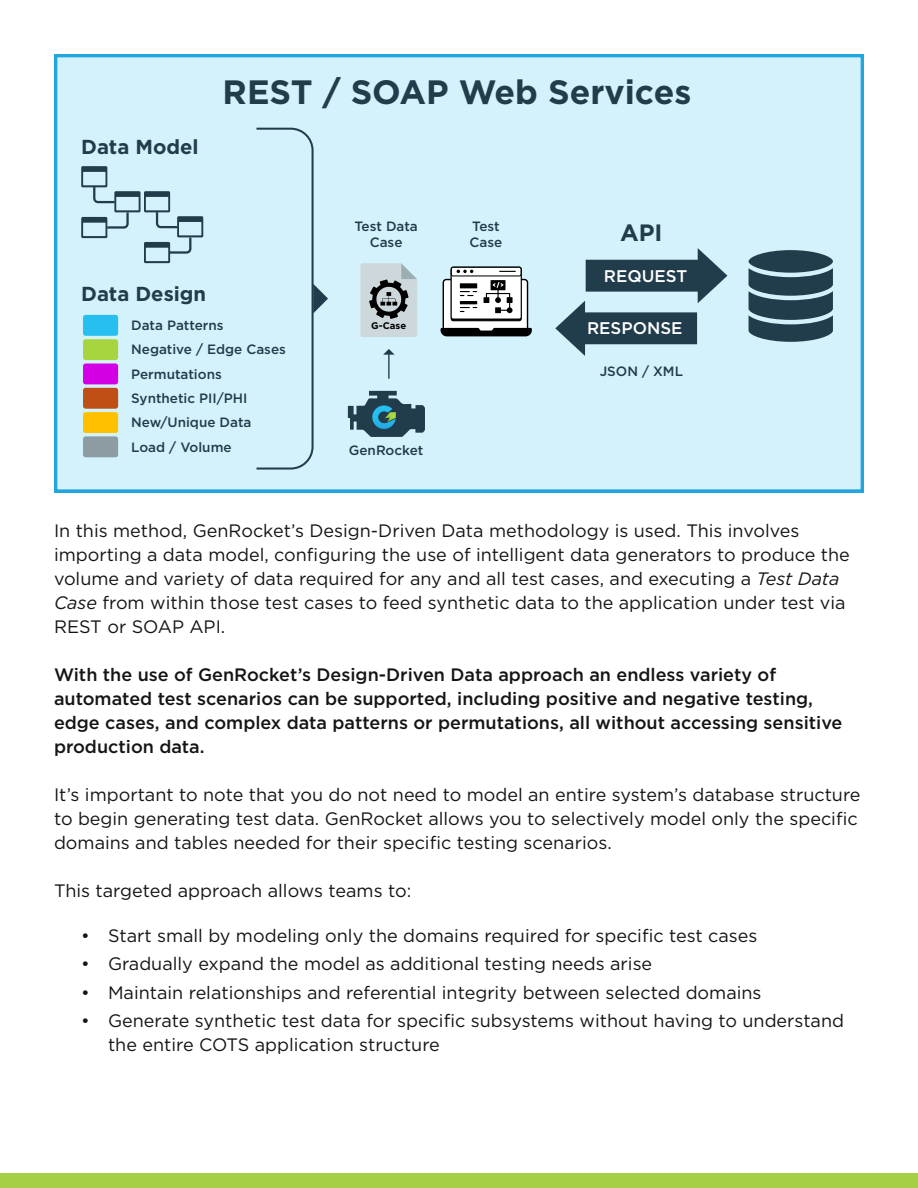
<style>
.page{position:relative;width:918px;height:1188px;background:#fff}
.page>*{position:absolute;margin:0;border:0;box-sizing:border-box;transform-origin:0 0}
.t1{font:700 33.75px "Gotham";color:#213c4b}
.t2{font:700 23.7px "Gotham";color:#213c4b}
.t3{font:700 20.25px "Gotham";color:#213c4b}
.t4{font:18px/24px "Gotham";color:#151515}
.t5{font:500 18px/24px "Gotham";color:#151515}
.t6{font:500 16.8px "Gotham";color:#fff}
.t7{font:500 13.5px/24.3px "Gotham";color:#213c4b}
.t8{font:700 9.6px "Gotham";color:#000}
.s1{font-style:italic}
</style>
<div class="page">
<div style="left:0;top:1173px;width:918px;height:15px;background:#a5cf44"></div>
<div style="left:54px;top:54px;width:810px;height:439px;background:#d4f2fc"></div>
<svg style="left:555px;top:248px;width:172px;height:108px"></svg>
<hr style="left:388px;top:354px;width:2px;height:25px;background:#213c4b">
<svg style="left:383px;top:349px;width:12px;height:6px"></svg>
<svg style="left:749px;top:268px;width:84px;height:74px"></svg>
<div style="left:749px;top:250px;width:84px;height:23px;background:#213c4b;border-radius:50%"></div>
<svg style="left:360px;top:263px;width:57px;height:74px"></svg>
<svg style="left:81px;top:166px;width:122px;height:97px"></svg>
<div style="left:83px;top:315px;width:35px;height:21px;background:#27bff0;border-radius:3px"></div>
<div style="left:83px;top:339px;width:35px;height:21px;background:#a6d540;border-radius:3px"></div>
<div style="left:83px;top:363px;width:35px;height:21px;background:#d400e5;border-radius:3px"></div>
<div style="left:83px;top:388px;width:35px;height:21px;background:#c04f15;border-radius:3px"></div>
<div style="left:83px;top:412px;width:35px;height:21px;background:#ffc000;border-radius:3px"></div>
<div style="left:83px;top:436px;width:35px;height:21px;background:#8d9ca3;border-radius:3px"></div>
<div style="left:254px;top:127px;width:74px;height:344px;background:#d4f2fc"></div>
<svg style="left:441px;top:267px;width:91px;height:69px"></svg>
<svg style="left:348px;top:391px;width:77px;height:46px"></svg>
<p class="t3" style="left:81px;top:133px;width:119px">Data Model</p>
<h1 class="t1" style="left:223px;top:70px;width:470px">REST / SOAP Web Services</h1>
<p class="t7" style="left:354px;top:218px;width:65px;line-height:16.2px;text-align:center">Test Data<br>Case</p>
<p class="t7" style="left:470px;top:218px;width:34px;line-height:16.2px">Test<br>Case</p>
<h2 class="t2" style="left:620px;top:217px;width:44px">API</h2>
<p class="t6" style="left:604px;top:265px;width:85px">REQUEST</p>
<p class="t3" style="left:81px;top:281px;width:127px">Data Design</p>
<p class="t7" style="left:131px;top:313px;width:156px;line-height:23.7px">Data Patterns<br>Negative / Edge Cases</p>
<p class="t7" style="left:131px;top:362px;width:122px">Permutations<br>Synthetic PII/PHI<br>New/Unique Data<br>Load / Volume</p>
<p class="t8" style="left:371px;top:319px;width:36px">G-Case</p>
<p class="t7" style="left:349px;top:438px;width:76px">GenRocket</p>
<p class="t6" style="left:587px;top:317px;width:97px">RESPONSE</p>
<p class="t7" style="left:600px;top:359px;width:85px">JSON / XML</p>
<p class="t4" style="left:54px;top:518px;width:797px">In this method, GenRocket’s Design-Driven Data methodology is used. This involves importing a data model, configuring the use of intelligent data generators to produce the volume and variety of data required for any and all test cases, and executing a <span class="s1">Test Data Case</span> from within those test cases to feed synthetic data to the application under test via REST or SOAP API.</p>
<p class="t5" style="left:54px;top:663px;width:790px">With the use of GenRocket’s Design-Driven Data approach an endless variety of automated test scenarios can be supported, including positive and negative testing, edge cases, and complex data patterns or permutations, all without accessing sensitive production data.</p>
<p class="t4" style="left:54px;top:782px;width:808px">It’s important to note that you do not need to model an entire system’s database structure to begin generating test data. GenRocket allows you to selectively model only the specific domains and tables needed for their specific testing scenarios.</p>
<p class="t4" style="left:54px;top:878px;width:359px">This targeted approach allows teams to:</p>
<p class="t4" style="left:81px;top:923px;width:678px">• Start small by modeling only the domains required for specific test cases</p>
<p class="t4" style="left:81px;top:951px;width:573px">• Gradually expand the model as additional testing needs arise</p>
<p class="t4" style="left:81px;top:980px;width:682px">• Maintain relationships and referential integrity between selected domains</p>
<p class="t4" style="left:108px;top:1008px;width:738px;text-indent:-27px">• Generate synthetic test data for specific subsystems without having to understand the entire COTS application structure</p>
</div>
